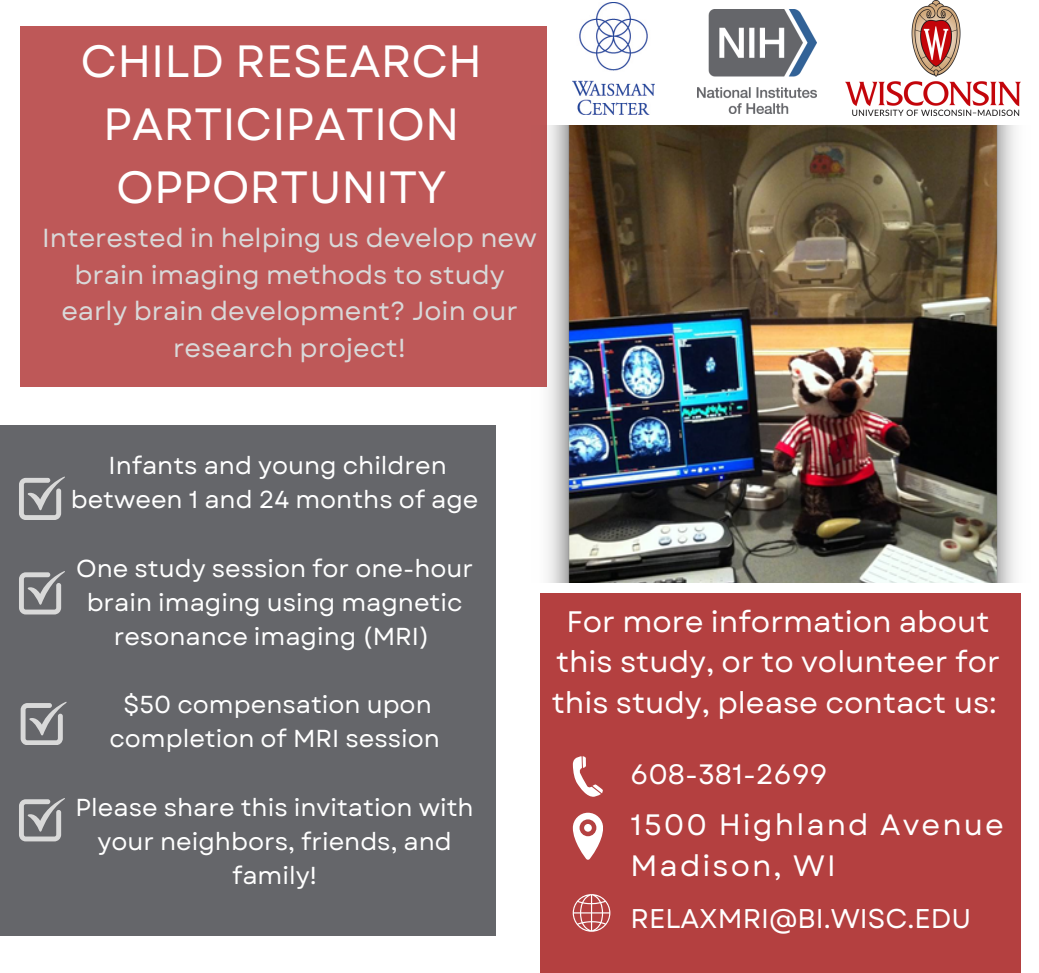
<style>
.page{position:relative;width:1039px;height:973px;background:#fff}
.page>*{position:absolute;margin:0;border:0;box-sizing:border-box;transform-origin:0 0}
.t1{font:45.15px/63px "Garet";color:#fff;text-align:center}
.t2{font:29.57px/40.6px "Garet";color:#fff;text-align:center}
.t3{font:29.4px/40.6px "Garet";letter-spacing:.07em;color:#fff}
.t4{font:28px "Garet";color:#fff}
.t5{font:27.12px "Garet";color:#fff}
.t6{font:26.07px/36.6px "Garet";color:#d9d9d9;text-align:center}
.t7{font:24.5px/34.1px "Garet";color:#fff;text-align:center}
</style>
<div class="page">
<img style="left:546px;top:126px;width:470px;height:456px">
<div style="left:21px;top:26px;width:525px;height:361px;background:#be5858"></div>
<div style="left:0;top:425px;width:495px;height:511px;background:#65666a"></div>
<svg style="left:19px;top:476px;width:46px;height:43px"></svg>
<svg style="left:19px;top:571px;width:46px;height:43px"></svg>
<div style="left:540px;top:593px;width:480px;height:379px;background:#b44040"></div>
<svg style="left:572px;top:756px;width:30px;height:41px"></svg>
<svg style="left:572px;top:812px;width:30px;height:47px"></svg>
<div style="left:584px;top:824px;width:7px;height:7px;background:#fff;border-radius:50%"></div>
<svg style="left:572px;top:894px;width:38px;height:37px"></svg>
<svg style="left:21px;top:702px;width:46px;height:43px"></svg>
<svg style="left:19px;top:798px;width:46px;height:43px"></svg>
<img style="left:845px;top:0;width:175px;height:116px">
<img style="left:572px;top:2px;width:82px;height:112px">
<img style="left:697px;top:10px;width:119px;height:104px">
<p class="t1" style="left:80px;top:30px;width:403px">CHILD RESEARCH<br>PARTICIPATION<br>OPPORTUNITY</p>
<p class="t6" style="left:42px;top:220px;width:496px">Interested in helping us develop new brain imaging methods to study early brain development? Join our research project!</p>
<p class="t7" style="left:71px;top:448px;width:409px">Infants and young children between 1 and 24 months of age</p>
<p class="t7" style="left:76px;top:551px;width:398px">One study session for one-hour brain imaging using magnetic resonance imaging (MRI)</p>
<p class="t7" style="left:109px;top:687px;width:332px">$50 compensation upon completion of MRI session</p>
<p class="t7" style="left:76px;top:790px;width:399px">Please share this invitation with your neighbors, friends, and family!</p>
<p class="t2" style="left:551px;top:601px;width:449px">For more information about this study, or to volunteer for this study, please contact us:</p>
<p class="t4" style="left:630px;top:754px;width:198px">608-381-2699</p>
<p class="t3" style="left:630px;top:804px;width:375px">1500 Highland Avenue<br>Madison, WI</p>
<h1 class="t5" style="left:630px;top:899px;width:342px">RELAXMRI@BI.WISC.EDU</h1>
</div>
